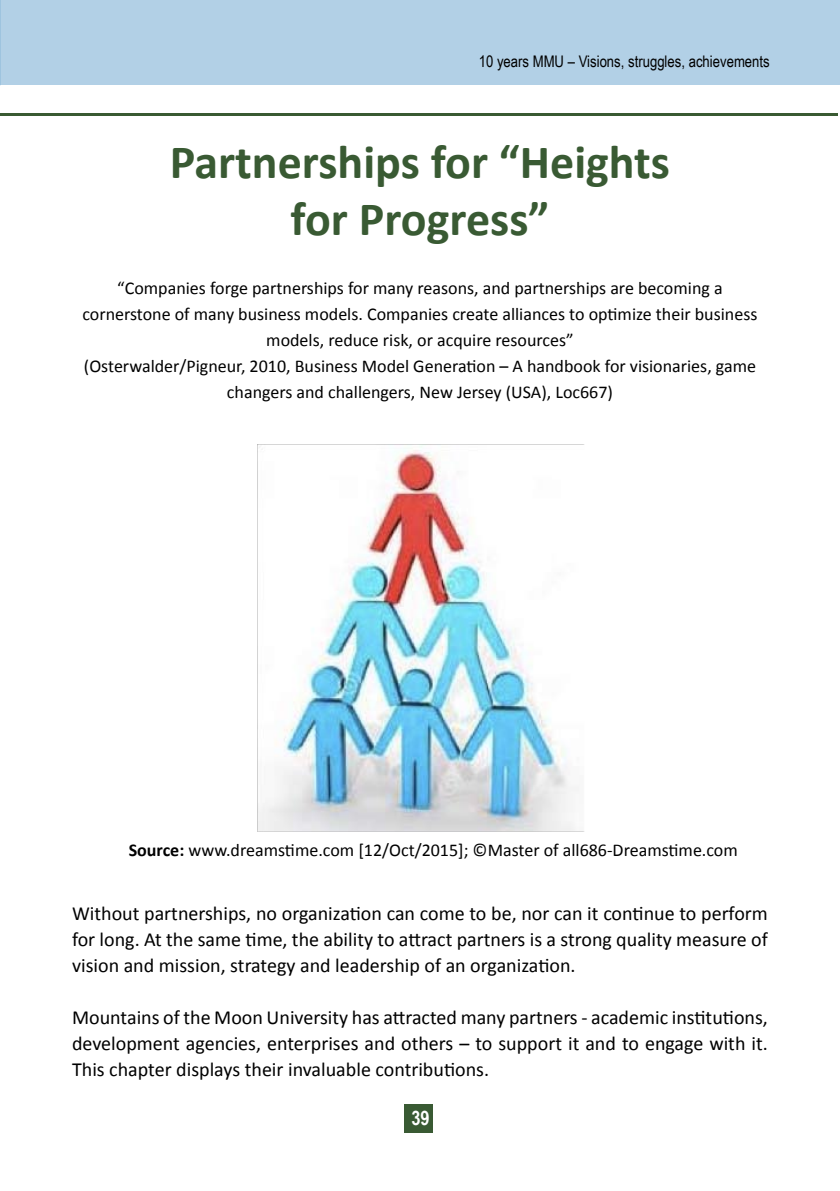
<style>
.page{position:relative;width:840px;height:1191px;background:#fff}
.page>*{position:absolute;margin:0;border:0;box-sizing:border-box;transform-origin:0 0}
.t1{font:700 48px/57.6px "Calibri";color:#395a33;text-align:center}
.t2{font:20px/26px "Calibri";color:#000;text-align:justify}
.t3{font:700 20px "Arial Narrow";color:#fff}
.t4{font:18px/26px "Calibri";color:#000;text-align:center}
.t5{font:16px "Arial Narrow";color:#000}
.s1{font-weight:700}
</style>
<div class="page">
<div style="left:0;top:0;width:839px;height:85px;background:#b2d0e6"></div>
<div style="left:404px;top:1104px;width:28px;height:29px;background:#395a33"></div>
<hr style="left:0;top:113px;width:837px;height:3px;background:#395a32">
<img style="left:257px;top:444px;width:327px;height:388px">
<p class="t5" style="left:478px;top:50px;width:292px">10 years MMU – Visions, struggles, achievements</p>
<h1 class="t1" style="left:170px;top:131px;width:501px">Partnerships for “Heights for Progress”</h1>
<p class="t4" style="left:82px;top:274px;width:676px">“Companies forge partnerships for many reasons, and partnerships are becoming a cornerstone of many business models. Companies create alliances to optimize their business models, reduce risk, or acquire resources”<br>(Osterwalder/Pigneur, 2010, Business Model Generation – A handbook for visionaries, game changers and challengers, New Jersey (USA), Loc667)</p>
<p class="t4" style="left:129px;top:836px;width:610px"><span class="s1">Source:</span> www.dreamstime.com [12/Oct/2015]; ©Master of all686-Dreamstime.com</p>
<p class="t2" style="left:72px;top:899px;width:697px">Without partnerships, no organization can come to be, nor can it continue to perform for long. At the same time, the ability to attract partners is a strong quality measure of vision and mission, strategy and leadership of an organization.</p>
<p class="t2" style="left:72px;top:1003px;width:697px">Mountains of the Moon University has attracted many partners - academic institutions, development agencies, enterprises and others – to support it and to engage with it.<br>This chapter displays their invaluable contributions.</p>
<p class="t3" style="left:411px;top:1103px;width:20px">39</p>
</div>
